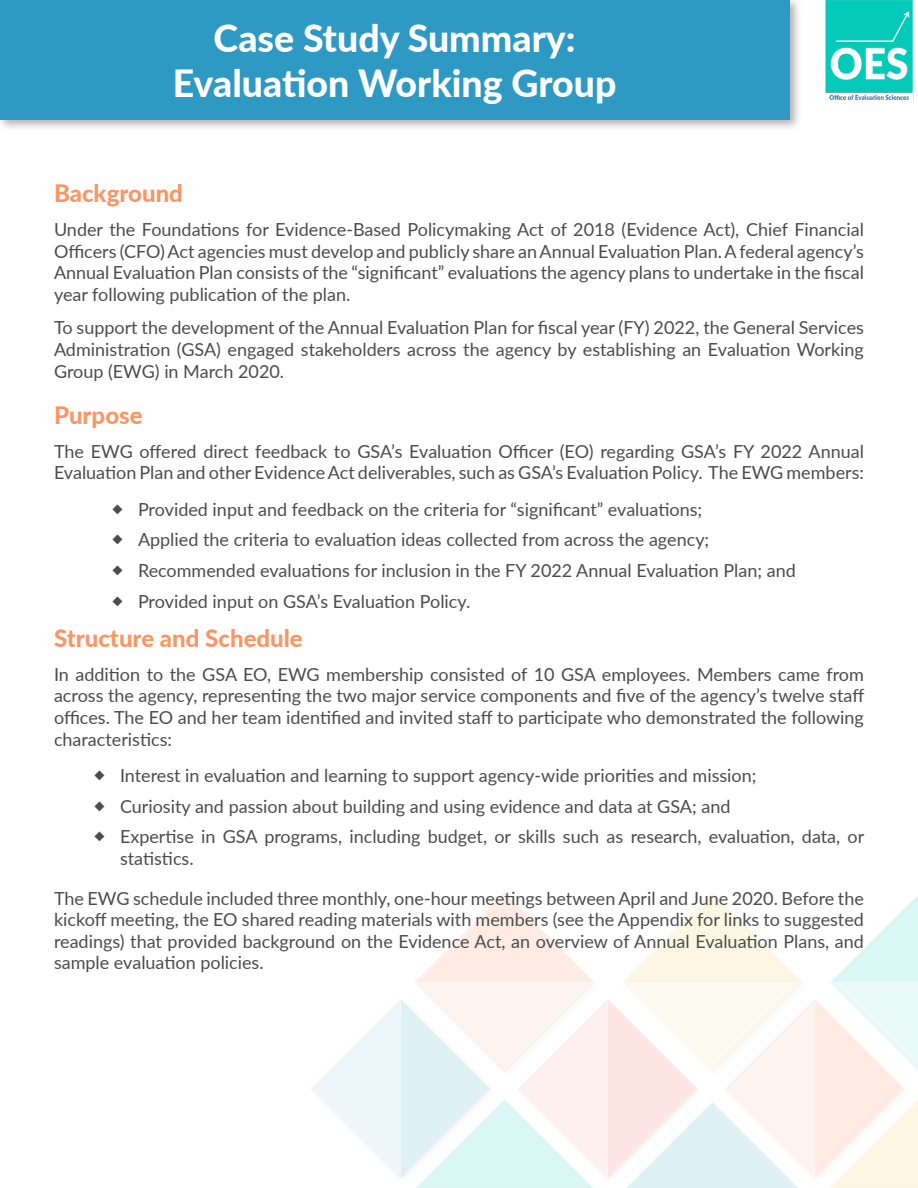
<style>
.page{position:relative;width:918px;height:1188px;background:#fff}
.page>*{position:absolute;margin:0;border:0;box-sizing:border-box;transform-origin:0 0}
.t1{font:800 37.5px "Lato";color:#fff}
.t2{font:800 24px "Lato";color:#fa9665}
.t3{font:18px/21.6px "Lato";color:#4b4c4d;text-align:justify}
</style>
<div class="page">
<svg style="left:415px;top:893px;width:503px;height:295px"></svg>
<div style="left:312px;top:1084px;width:185px;height:98px;background:#fff;opacity:.75"></div>
<div style="left:304px;top:998px;width:190px;height:179px;background:#231f20;opacity:.5"></div>
<img style="left:825px;top:0;width:89px;height:100px">
<div style="left:0;top:0;width:802px;height:132px;background:#231f20;opacity:.35"></div>
<div style="left:0;top:0;width:789px;height:119px;background:#2e9ac4"></div>
<p class="t1" style="left:214px;top:10px;width:363px">Case Study Summary:</p>
<p class="t1" style="left:173px;top:55px;width:445px">Evaluation Working Group</p>
<p class="t2" style="left:54px;top:176px;width:131px">Background</p>
<p class="t3" style="left:54px;top:218px;width:812px">Under the Foundations for Evidence-Based Policymaking Act of 2018 (Evidence Act), Chief Financial Officers (CFO) Act agencies must develop and publicly share an Annual Evaluation Plan. A federal agency’s Annual Evaluation Plan consists of the “significant” evaluations the agency plans to undertake in the fiscal year following publication of the plan.</p>
<p class="t3" style="left:54px;top:316px;width:812px">To support the development of the Annual Evaluation Plan for fiscal year (FY) 2022, the General Services Administration (GSA) engaged stakeholders across the agency by establishing an Evaluation Working Group (EWG) in March 2020.</p>
<p class="t2" style="left:54px;top:397px;width:90px">Purpose</p>
<p class="t3" style="left:54px;top:440px;width:811px">The EWG offered direct feedback to GSA’s Evaluation Officer (EO) regarding GSA’s FY 2022 Annual<br>Evaluation Plan and other Evidence Act deliverables, such as GSA’s Evaluation Policy. The EWG members:</p>
<p class="t3" style="left:138px;top:498px;width:566px">Provided input and feedback on the criteria for “significant” evaluations;</p>
<p class="t3" style="left:138px;top:528px;width:573px">Applied the criteria to evaluation ideas collected from across the agency;</p>
<p class="t3" style="left:138px;top:559px;width:659px">Recommended evaluations for inclusion in the FY 2022 Annual Evaluation Plan; and</p>
<p class="t3" style="left:138px;top:590px;width:334px">Provided input on GSA’s Evaluation Policy.</p>
<p class="t2" style="left:54px;top:621px;width:250px">Structure and Schedule</p>
<p class="t3" style="left:54px;top:663px;width:812px">In addition to the GSA EO, EWG membership consisted of 10 GSA employees. Members came from across the agency, representing the two major service components and five of the agency’s twelve staff offices. The EO and her team identified and invited staff to participate who demonstrated the following characteristics:</p>
<p class="t3" style="left:120px;top:764px;width:638px">Interest in evaluation and learning to support agency-wide priorities and mission;</p>
<p class="t3" style="left:120px;top:795px;width:612px">Curiosity and passion about building and using evidence and data at GSA; and</p>
<p class="t3" style="left:120px;top:825px;width:746px">Expertise in GSA programs, including budget, or skills such as research, evaluation, data, or statistics.</p>
<p class="t3" style="left:54px;top:887px;width:812px">The EWG schedule included three monthly, one-hour meetings between April and June 2020. Before the kickoff meeting, the EO shared reading materials with members (see the Appendix for links to suggested readings) that provided background on the Evidence Act, an overview of Annual Evaluation Plans, and sample evaluation policies.</p>
</div>
